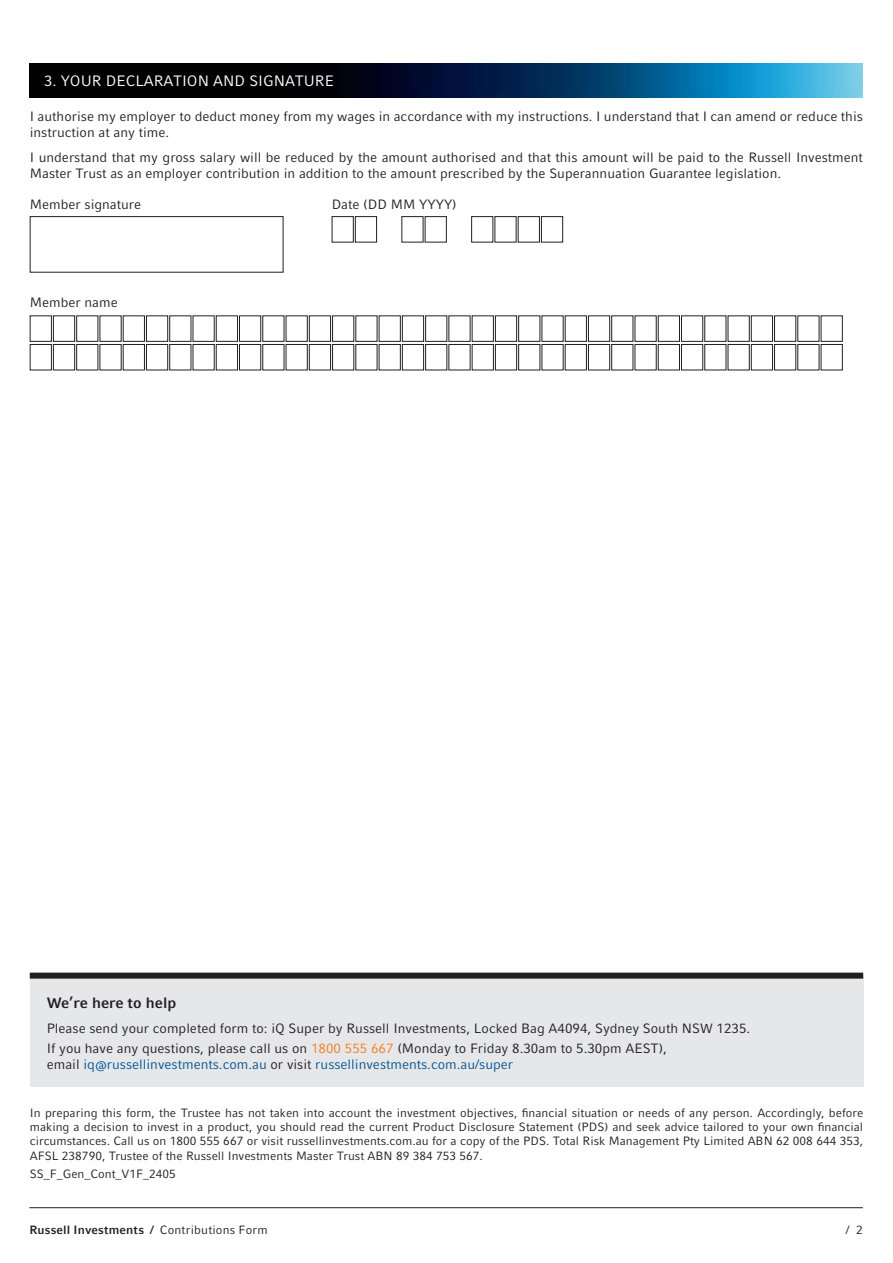
<style>
.page{position:relative;width:893px;height:1263px;background:#fff}
.page>*{position:absolute;margin:0;border:0;box-sizing:border-box;transform-origin:0 0}
.t1{font:15px "Compatil Fact LT Pro";color:#fff}
.t2{font:700 15px "Compatil Fact LT Pro";color:#231f20}
.t3{font:13.5px/16.2px "Compatil Fact LT Pro";color:#231f20}
.t4{font:13.5px "Compatil Fact LT Pro";color:#005595}
.t5{font:12px/14.4px "Compatil Fact LT Pro";color:#231f20;text-align:justify}
.t6{font:700 12px "Compatil Fact LT Pro";letter-spacing:.015em;color:#231f20}
.s1{color:#f57f21}
.s2{color:#231f20}
.s3{font-weight:400}
</style>
<div class="page">
<div style="left:30px;top:976px;width:833px;height:110px;background:#e6e7e9"></div>
<div style="left:30px;top:973px;width:833px;height:6px;background:#231f20"></div>
<hr style="left:29px;top:1207px;width:834px;height:1px;background:#231f20">
<img style="left:29px;top:64px;width:834px;height:34px">
<div style="left:309px;top:315px;width:22px;height:27px;border:1px solid #231f20"></div>
<div style="left:402px;top:315px;width:22px;height:27px;border:1px solid #231f20"></div>
<div style="left:495px;top:315px;width:22px;height:27px;border:1px solid #231f20"></div>
<div style="left:332px;top:315px;width:22px;height:27px;border:1px solid #231f20"></div>
<div style="left:472px;top:315px;width:22px;height:27px;border:1px solid #231f20"></div>
<div style="left:425px;top:315px;width:22px;height:27px;border:1px solid #231f20"></div>
<div style="left:379px;top:315px;width:22px;height:27px;border:1px solid #231f20"></div>
<div style="left:169px;top:315px;width:22px;height:27px;border:1px solid #231f20"></div>
<div style="left:216px;top:315px;width:22px;height:27px;border:1px solid #231f20"></div>
<div style="left:193px;top:315px;width:22px;height:27px;border:1px solid #231f20"></div>
<div style="left:123px;top:315px;width:22px;height:27px;border:1px solid #231f20"></div>
<div style="left:30px;top:315px;width:22px;height:27px;border:1px solid #231f20"></div>
<div style="left:53px;top:315px;width:22px;height:27px;border:1px solid #231f20"></div>
<div style="left:239px;top:315px;width:22px;height:27px;border:1px solid #231f20"></div>
<div style="left:611px;top:315px;width:22px;height:27px;border:1px solid #231f20"></div>
<div style="left:658px;top:315px;width:22px;height:27px;border:1px solid #231f20"></div>
<div style="left:588px;top:315px;width:22px;height:27px;border:1px solid #231f20"></div>
<div style="left:681px;top:315px;width:22px;height:27px;border:1px solid #231f20"></div>
<div style="left:704px;top:315px;width:22px;height:27px;border:1px solid #231f20"></div>
<div style="left:728px;top:315px;width:22px;height:27px;border:1px solid #231f20"></div>
<div style="left:146px;top:315px;width:22px;height:27px;border:1px solid #231f20"></div>
<div style="left:262px;top:315px;width:22px;height:27px;border:1px solid #231f20"></div>
<div style="left:518px;top:315px;width:22px;height:27px;border:1px solid #231f20"></div>
<div style="left:751px;top:315px;width:22px;height:27px;border:1px solid #231f20"></div>
<div style="left:774px;top:315px;width:22px;height:27px;border:1px solid #231f20"></div>
<div style="left:821px;top:315px;width:22px;height:27px;border:1px solid #231f20"></div>
<div style="left:635px;top:315px;width:22px;height:27px;border:1px solid #231f20"></div>
<div style="left:565px;top:315px;width:22px;height:27px;border:1px solid #231f20"></div>
<div style="left:286px;top:315px;width:22px;height:27px;border:1px solid #231f20"></div>
<div style="left:76px;top:315px;width:22px;height:27px;border:1px solid #231f20"></div>
<div style="left:309px;top:344px;width:22px;height:26px;border:1px solid #231f20"></div>
<div style="left:402px;top:344px;width:22px;height:26px;border:1px solid #231f20"></div>
<div style="left:495px;top:344px;width:22px;height:26px;border:1px solid #231f20"></div>
<div style="left:332px;top:344px;width:22px;height:26px;border:1px solid #231f20"></div>
<div style="left:472px;top:344px;width:22px;height:26px;border:1px solid #231f20"></div>
<div style="left:425px;top:344px;width:22px;height:26px;border:1px solid #231f20"></div>
<div style="left:286px;top:344px;width:22px;height:26px;border:1px solid #231f20"></div>
<div style="left:379px;top:344px;width:22px;height:26px;border:1px solid #231f20"></div>
<div style="left:169px;top:344px;width:22px;height:26px;border:1px solid #231f20"></div>
<div style="left:216px;top:344px;width:22px;height:26px;border:1px solid #231f20"></div>
<div style="left:193px;top:344px;width:22px;height:26px;border:1px solid #231f20"></div>
<div style="left:123px;top:344px;width:22px;height:26px;border:1px solid #231f20"></div>
<div style="left:30px;top:344px;width:22px;height:26px;border:1px solid #231f20"></div>
<div style="left:53px;top:344px;width:22px;height:26px;border:1px solid #231f20"></div>
<div style="left:239px;top:344px;width:22px;height:26px;border:1px solid #231f20"></div>
<div style="left:611px;top:344px;width:22px;height:26px;border:1px solid #231f20"></div>
<div style="left:658px;top:344px;width:22px;height:26px;border:1px solid #231f20"></div>
<div style="left:635px;top:344px;width:22px;height:26px;border:1px solid #231f20"></div>
<div style="left:588px;top:344px;width:22px;height:26px;border:1px solid #231f20"></div>
<div style="left:565px;top:344px;width:22px;height:26px;border:1px solid #231f20"></div>
<div style="left:681px;top:344px;width:22px;height:26px;border:1px solid #231f20"></div>
<div style="left:704px;top:344px;width:22px;height:26px;border:1px solid #231f20"></div>
<div style="left:728px;top:344px;width:22px;height:26px;border:1px solid #231f20"></div>
<div style="left:76px;top:344px;width:22px;height:26px;border:1px solid #231f20"></div>
<div style="left:146px;top:344px;width:22px;height:26px;border:1px solid #231f20"></div>
<div style="left:262px;top:344px;width:22px;height:26px;border:1px solid #231f20"></div>
<div style="left:518px;top:344px;width:22px;height:26px;border:1px solid #231f20"></div>
<div style="left:751px;top:344px;width:22px;height:26px;border:1px solid #231f20"></div>
<div style="left:774px;top:344px;width:22px;height:26px;border:1px solid #231f20"></div>
<div style="left:821px;top:344px;width:22px;height:26px;border:1px solid #231f20"></div>
<div style="left:471px;top:216px;width:22px;height:26px;border:1px solid #231f20"></div>
<div style="left:518px;top:216px;width:22px;height:26px;border:1px solid #231f20"></div>
<div style="left:425px;top:216px;width:22px;height:26px;border:1px solid #231f20"></div>
<div style="left:332px;top:216px;width:22px;height:26px;border:1px solid #231f20"></div>
<div style="left:355px;top:216px;width:22px;height:26px;border:1px solid #231f20"></div>
<div style="left:541px;top:216px;width:22px;height:26px;border:1px solid #231f20"></div>
<div style="left:30px;top:216px;width:253px;height:57px;border:1px solid #231f20"></div>
<p class="t1" style="left:44px;top:72px;width:291px">3. YOUR DECLARATION AND SIGNATURE</p>
<p class="t3" style="left:30px;top:108px;width:835px">I authorise my employer to deduct money from my wages in accordance with my instructions. I understand that I can amend or reduce this instruction at any time.</p>
<p class="t3" style="left:30px;top:149px;width:835px">I understand that my gross salary will be reduced by the amount authorised and that this amount will be paid to the Russell Investment<br>Master Trust as an employer contribution in addition to the amount prescribed by the Superannuation Guarantee legislation.</p>
<p class="t3" style="left:30px;top:197px;width:113px">Member signature</p>
<p class="t3" style="left:332px;top:197px;width:127px">Date (DD MM YYYY)</p>
<p class="t3" style="left:30px;top:294px;width:90px">Member name</p>
<p class="t2" style="left:47px;top:994px;width:131px">We’re here to help</p>
<p class="t3" style="left:47px;top:1018px;width:705px;line-height:20.4px">Please send your completed form to: iQ Super by Russell Investments, Locked Bag A4094, Sydney South NSW 1235.<br>If you have any questions, please call us on <span class="s1">1800 555 667</span> (Monday to Friday 8.30am to 5.30pm AEST),</p>
<p class="t4" style="left:47px;top:1057px;width:468px"><span class="s2">email</span> iq@russellinvestments.com.au <span class="s2">or visit</span> russellinvestments.com.au/super</p>
<p class="t5" style="left:30px;top:1105px;width:835px">In preparing this form, the Trustee has not taken into account the investment objectives, financial situation or needs of any person. Accordingly, before making a decision to invest in a product, you should read the current Product Disclosure Statement (PDS) and seek advice tailored to your own financial circumstances. Call us on 1800 555 667 or visit russellinvestments.com.au for a copy of the PDS. Total Risk Management Pty Limited ABN 62 008 644 353, AFSL 238790, Trustee of the Russell Investments Master Trust ABN 89 384 753 567.</p>
<p class="t5" style="left:30px;top:1167px;width:148px">SS_F_Gen_Cont_V1F_2405</p>
<p class="t6" style="left:29px;top:1222px;width:240px">Russell Investments / <span class="s3">Contributions Form</span></p>
<p class="t5" style="left:846px;top:1222px;width:19px">/ 2</p>
</div>
